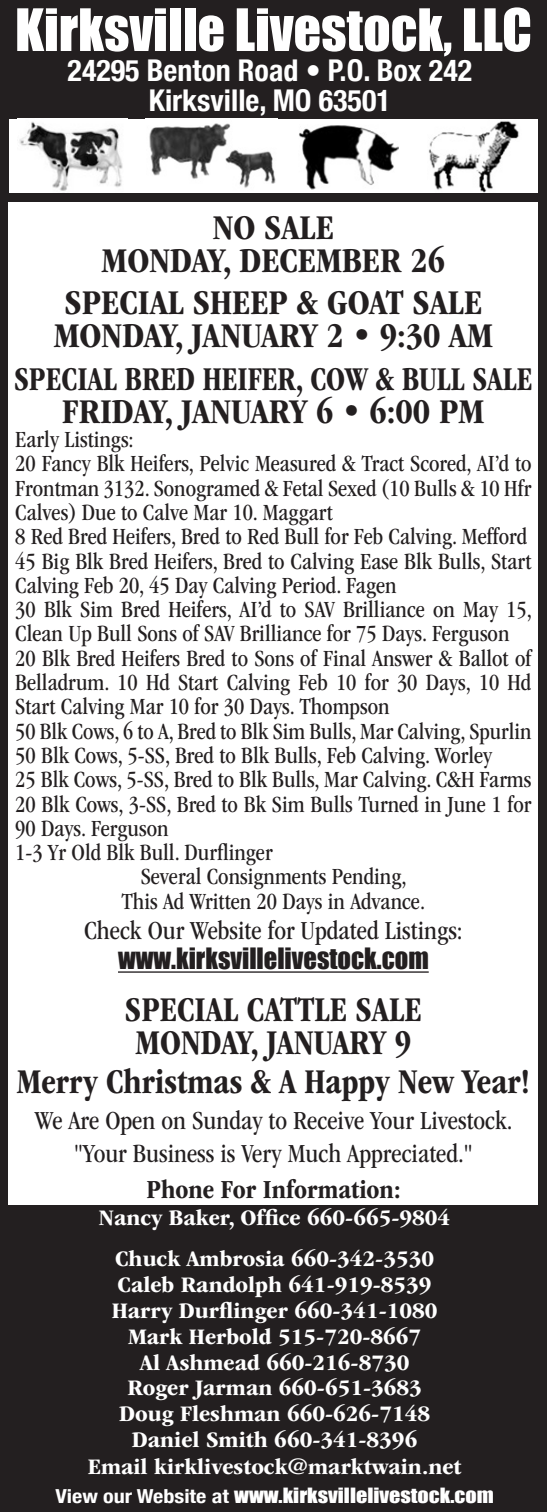
<style>
.page{position:relative;width:547px;height:1512px;background:#231f20}
.page>*{position:absolute;margin:0;border:0;box-sizing:border-box;transform-origin:0 0}
.t1{font:54px "Impact";color:#fff}
.t2{font:700 condensed 36px "ITC Garamond Std";color:#231f20}
.t3{font:700 condensed 36px "ITC Garamond Std";color:#231f20;scale:.95 1}
.t4{font:700 condensed 34.5px "ITC Garamond Std";color:#231f20;scale:.9 1}
.t5{font:700 condensed 30px "Helvetica Neue";color:#fff}
.t6{font:condensed 27px "ITC Garamond Std";color:#231f20}
.t7{font:27px "Impact";color:#231f20}
.t8{font:700 condensed 27px "ITC Garamond Std";color:#231f20}
.t9{font:condensed 24px/24.3px "ITC Garamond Std";color:#231f20}
.t10{font:700 condensed 23.1px "ITC Garamond Std";color:#fff;scale:1.14 1}
.t11{font:19.2px "Impact";color:#fff;scale:1.14 1}
.s1{font-family:"Helvetica Neue";font-weight:700;font-stretch:condensed}
</style>
<div class="page">
<div style="left:408px;top:119px;width:130px;height:73px;background:#fff"></div>
<img style="left:428px;top:121px;width:91px;height:71px">
<div style="left:277px;top:119px;width:134px;height:73px;background:#fff"></div>
<img style="left:299px;top:125px;width:99px;height:64px">
<div style="left:143px;top:119px;width:134px;height:73px;background:#fff"></div>
<img style="left:149px;top:123px;width:127px;height:65px">
<div style="left:9px;top:119px;width:136px;height:73px;background:#fff"></div>
<img style="left:19px;top:121px;width:104px;height:70px">
<div style="left:9px;top:203px;width:529px;height:1002px;background:#fff"></div>
<hr style="left:118px;top:971px;width:311px;height:2px;background:#231f20">
<p class="t1" style="left:15px;top:-12px;width:518px">Kirksville Livestock, LLC</p>
<p class="t5" style="left:68px;top:45px;width:406px">24295 Benton Road • P.O. Box 242</p>
<p class="t5" style="left:149px;top:75px;width:243px">Kirksville, MO 63501</p>
<p class="t2" style="left:213px;top:208px;width:123px">NO SALE</p>
<p class="t2" style="left:102px;top:241px;width:345px">MONDAY, DECEMBER 26</p>
<p class="t2" style="left:64px;top:283px;width:419px">SPECIAL SHEEP &amp; GOAT SALE</p>
<p class="t2" style="left:54px;top:316px;width:440px">MONDAY, JANUARY 2 • 9:30 AM</p>
<p class="t4" style="left:14px;top:359px;width:577px">SPECIAL BRED HEIFER, COW &amp; BULL SALE</p>
<p class="t2" style="left:62px;top:391px;width:423px">FRIDAY, JANUARY 6 • 6:00 PM</p>
<p class="t9" style="left:15px;top:427px;width:120px">Early Listings:</p>
<p class="t9" style="left:15px;top:452px;width:517px;text-align:justify">20 Fancy Blk Heifers, Pelvic Measured &amp; Tract Scored, AI’d to Frontman 3132. Sonogramed &amp; Fetal Sexed (10 Bulls &amp; 10 Hfr Calves) Due to Calve Mar 10. Maggart</p>
<p class="t9" style="left:15px;top:525px;width:513px">8 Red Bred Heifers, Bred to Red Bull for Feb Calving. Mefford</p>
<p class="t9" style="left:15px;top:549px;width:517px">45 Big Blk Bred Heifers, Bred to Calving Ease Blk Bulls, Start<br>Calving Feb 20, 45 Day Calving Period. Fagen</p>
<p class="t9" style="left:15px;top:598px;width:518px">30 Blk Sim Bred Heifers, AI’d to SAV Brilliance on May 15,<br>Clean Up Bull Sons of SAV Brilliance for 75 Days. Ferguson</p>
<p class="t9" style="left:15px;top:646px;width:517px;text-align:justify">20 Blk Bred Heifers Bred to Sons of Final Answer &amp; Ballot of Belladrum. 10 Hd Start Calving Feb 10 for 30 Days, 10 Hd Start Calving Mar 10 for 30 Days. Thompson</p>
<p class="t9" style="left:15px;top:719px;width:517px">50 Blk Cows, 6 to A, Bred to Blk Sim Bulls, Mar Calving, Spurlin</p>
<p class="t9" style="left:15px;top:743px;width:478px">50 Blk Cows, 5-SS, Bred to Blk Bulls, Feb Calving. Worley</p>
<p class="t9" style="left:15px;top:768px;width:517px">25 Blk Cows, 5-SS, Bred to Blk Bulls, Mar Calving. C&amp;H Farms</p>
<p class="t9" style="left:15px;top:792px;width:517px">20 Blk Cows, 3-SS, Bred to Bk Sim Bulls Turned in June 1 for<br>90 Days. Ferguson</p>
<p class="t9" style="left:15px;top:841px;width:259px">1-3 Yr Old Blk Bull. Durflinger</p>
<p class="t9" style="left:141px;top:865px;width:267px">Several Consignments Pending,</p>
<p class="t9" style="left:122px;top:889px;width:305px">This Ad Written 20 Days in Advance.</p>
<p class="t6" style="left:84px;top:916px;width:380px">Check Our Website for Updated Listings:</p>
<p class="t7" style="left:118px;top:938px;width:312px">www.kirksvillelivestock.com</p>
<p class="t3" style="left:125px;top:989px;width:314px">SPECIAL CATTLE SALE</p>
<p class="t3" style="left:136px;top:1022px;width:291px">MONDAY, JANUARY 9</p>
<p class="t3" style="left:17px;top:1061px;width:541px">Merry Christmas &amp; A Happy New Year!</p>
<p class="t6" style="left:35px;top:1106px;width:479px">We Are Open on Sunday to Receive Your Livestock.</p>
<p class="t6" style="left:74px;top:1139px;width:400px">"Your Business is Very Much Appreciated."</p>
<p class="t8" style="left:146px;top:1175px;width:255px">Phone For Information:</p>
<p class="t10" style="left:99px;top:1205px;width:309px">Nancy Baker, Office 660-665-9804</p>
<p class="t10" style="left:115px;top:1246px;width:281px">Chuck Ambrosia 660-342-3530</p>
<p class="t10" style="left:118px;top:1272px;width:277px">Caleb Randolph 641-919-8539</p>
<p class="t10" style="left:112px;top:1298px;width:287px">Harry Durflinger 660-341-1080</p>
<p class="t10" style="left:128px;top:1323px;width:259px">Mark Herbold 515-720-8667</p>
<p class="t10" style="left:140px;top:1349px;width:238px">Al Ashmead 660-216-8730</p>
<p class="t10" style="left:127px;top:1375px;width:260px">Roger Jarman 660-651-3683</p>
<p class="t10" style="left:119px;top:1401px;width:274px">Doug Fleshman 660-626-7148</p>
<p class="t10" style="left:132px;top:1427px;width:252px">Daniel Smith 660-341-8396</p>
<p class="t10" style="left:88px;top:1454px;width:329px">Email kirklivestock@marktwain.net</p>
<p class="t11" style="left:55px;top:1481px;width:386px"><span class="s1">View our Website at</span> www.kirksvillelivestock.com</p>
</div>
